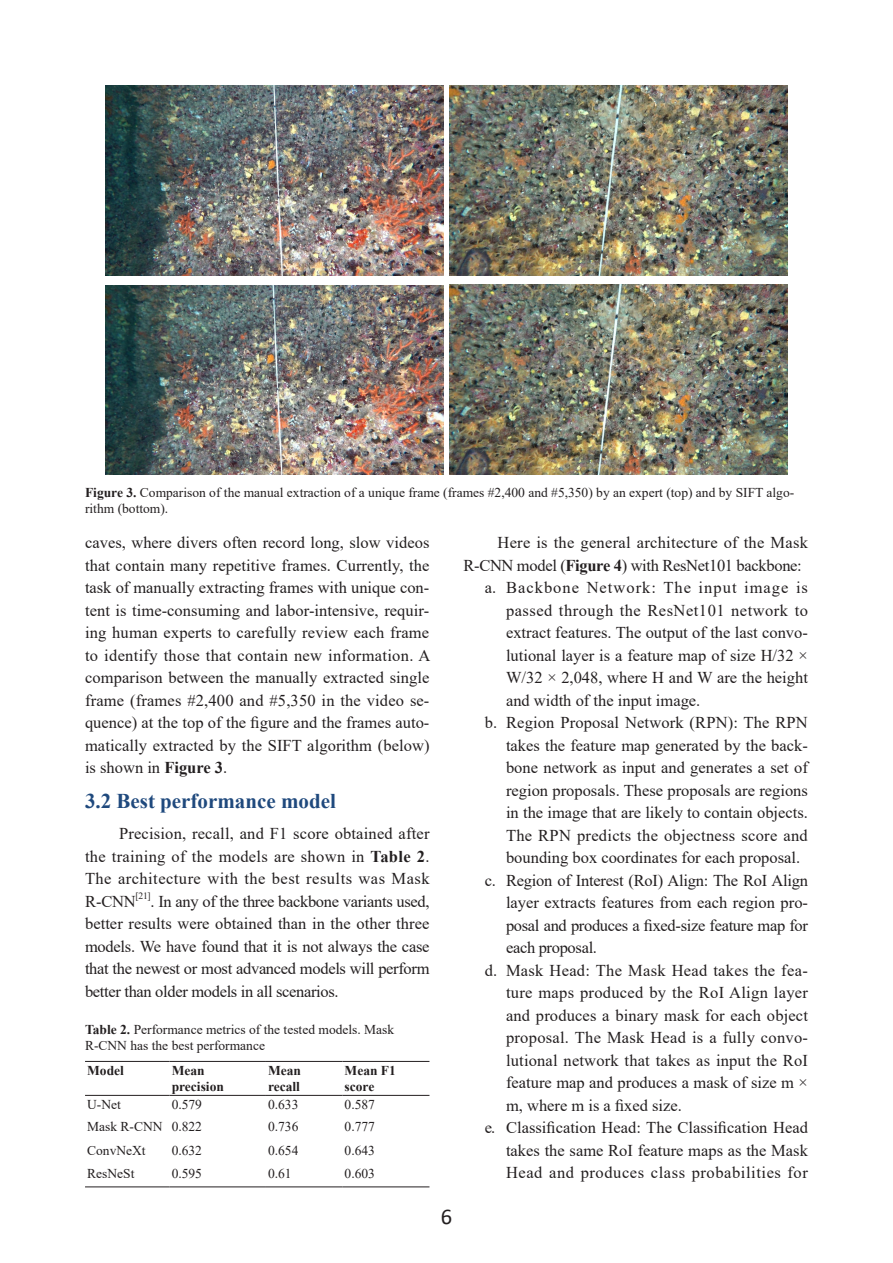
<style>
.page{position:relative;width:893px;height:1263px;background:#fff}
.page>*{position:absolute;margin:0;border:0;box-sizing:border-box;transform-origin:0 0}
.t1{font:22.5px "Calibri";color:#231f20}
.二级标题{font:700 21px "Times New Roman";color:#1f497d}
.正文{font:16.5px/22.5px "Times New Roman";color:#231f20;text-align:justify}
.图说表注{font:13.5px/16.5px "Times New Roman";color:#231f20}
.表格字体{font:13.5px "Times New Roman";color:#231f20}
.表格字体-2{font:700 13.5px "Times New Roman";color:#231f20}
.正文-2{font:9.6px "Times New Roman";color:#231f20}
.s1{font-weight:700}
</style>
<div class="page">
<hr style="left:85px;top:1061px;width:85px;height:1px;background:#231f20">
<hr style="left:170px;top:1061px;width:96px;height:1px;background:#231f20">
<hr style="left:266px;top:1061px;width:76px;height:1px;background:#231f20">
<hr style="left:342px;top:1061px;width:87px;height:1px;background:#231f20">
<hr style="left:85px;top:1095px;width:85px;height:1px;background:#231f20">
<hr style="left:170px;top:1095px;width:96px;height:1px;background:#231f20">
<hr style="left:266px;top:1095px;width:76px;height:1px;background:#231f20">
<hr style="left:342px;top:1095px;width:87px;height:1px;background:#231f20">
<hr style="left:85px;top:1186px;width:85px;height:1px;background:#231f20">
<hr style="left:170px;top:1186px;width:96px;height:1px;background:#231f20">
<hr style="left:266px;top:1186px;width:76px;height:1px;background:#231f20">
<hr style="left:342px;top:1186px;width:87px;height:1px;background:#231f20">
<img style="left:105px;top:85px;width:338px;height:190px">
<img style="left:450px;top:85px;width:337px;height:190px">
<img style="left:106px;top:285px;width:337px;height:190px">
<img style="left:450px;top:285px;width:337px;height:190px">
<p class="图说表注" style="left:85px;top:483px;width:711px"><span class="s1">Figure 3.</span> Comparison of the manual extraction of a unique frame (frames #2,400 and #5,350) by an expert (top) and by SIFT algo&shy;rithm (bottom).</p>
<p class="正文" style="left:85px;top:531px;width:347px">caves, where divers often record long, slow videos that contain many repetitive frames. Currently, the task of manually extracting frames with unique con&shy;tent is time-consuming and labor-intensive, requir&shy;ing human experts to carefully review each frame to identify those that contain new information. A comparison between the manually extracted single frame (frames #2,400 and #5,350 in the video se&shy;quence) at the top of the figure and the frames auto&shy;matically extracted by the SIFT algorithm (below) is shown in <span class="s1">Figure 3</span>.</p>
<p class="二级标题" style="left:85px;top:786px;width:252px">3.2 Best performance model</p>
<p class="正文" style="left:85px;top:822px;width:346px;text-indent:34px">Precision, recall, and F1 score obtained after the training of the models are shown in <span class="s1">Table 2</span>.<br>The architecture with the best results was Mask R-CNN</p>
<p class="正文-2" style="left:135px;top:889px;width:17px">[21]</p>
<p class="正文" style="left:85px;top:890px;width:346px;text-indent:66px">. In any of the three backbone variants used, better results were obtained than in the other three models. We have found that it is not always the case that the newest or most advanced models will perform better than older models in all scenarios.</p>
<p class="图说表注" style="left:85px;top:1021px;width:311px"><span class="s1">Table 2.</span> Performance metrics of the tested models. Mask<br>R-CNN has the best performance</p>
<p class="表格字体-2" style="left:87px;top:1060px;width:38px">Model</p>
<p class="表格字体-2" style="left:172px;top:1060px;width:34px">Mean</p>
<p class="表格字体-2" style="left:172px;top:1077px;width:54px">precision</p>
<p class="表格字体-2" style="left:345px;top:1060px;width:53px">Mean F1</p>
<p class="表格字体-2" style="left:345px;top:1077px;width:31px">score</p>
<p class="表格字体-2" style="left:268px;top:1060px;width:34px">Mean</p>
<p class="表格字体-2" style="left:268px;top:1077px;width:33px">recall</p>
<p class="表格字体" style="left:87px;top:1095px;width:35px">U-Net</p>
<p class="表格字体" style="left:172px;top:1095px;width:32px">0.579</p>
<p class="表格字体" style="left:268px;top:1095px;width:32px">0.633</p>
<p class="表格字体" style="left:345px;top:1095px;width:32px">0.587</p>
<p class="表格字体" style="left:87px;top:1117px;width:77px">Mask R-CNN</p>
<p class="表格字体" style="left:172px;top:1117px;width:32px">0.822</p>
<p class="表格字体" style="left:268px;top:1117px;width:32px">0.736</p>
<p class="表格字体" style="left:345px;top:1117px;width:32px">0.777</p>
<p class="表格字体" style="left:87px;top:1141px;width:60px">ConvNeXt</p>
<p class="表格字体" style="left:172px;top:1141px;width:32px">0.632</p>
<p class="表格字体" style="left:268px;top:1141px;width:32px">0.654</p>
<p class="表格字体" style="left:345px;top:1141px;width:32px">0.643</p>
<p class="表格字体" style="left:87px;top:1163px;width:49px">ResNeSt</p>
<p class="表格字体" style="left:172px;top:1163px;width:32px">0.595</p>
<p class="表格字体" style="left:268px;top:1163px;width:25px">0.61</p>
<p class="表格字体" style="left:345px;top:1163px;width:32px">0.603</p>
<h1 class="t1" style="left:441px;top:1201px;width:13px">6</h1>
<p class="正文" style="left:463px;top:531px;width:346px;text-indent:34px">Here is the general architecture of the Mask<br>R-CNN model (<span class="s1">Figure 4</span>) with ResNet101 backbone:</p>
<p class="正文" style="left:506px;top:576px;width:303px;text-indent:-21px">a. Backbone Network: The input image is passed through the ResNet101 network to extract features. The output of the last convo&shy;lutional layer is a feature map of size H/32 × W/32 × 2,048, where H and W are the height and width of the input image.</p>
<p class="正文" style="left:506px;top:711px;width:303px;text-indent:-21px">b. Region Proposal Network (RPN): The RPN takes the feature map generated by the back&shy;bone network as input and generates a set of region proposals. These proposals are regions in the image that are likely to contain objects.<br>The RPN predicts the objectness score and bounding box coordinates for each proposal.</p>
<p class="正文" style="left:506px;top:868px;width:304px;text-indent:-21px">c. Region of Interest (RoI) Align: The RoI Align layer extracts features from each region pro&shy;posal and produces a fixed-size feature map for each proposal.</p>
<p class="正文" style="left:506px;top:958px;width:303px;text-indent:-21px">d. Mask Head: The Mask Head takes the fea&shy;ture maps produced by the RoI Align layer and produces a binary mask for each object proposal. The Mask Head is a fully convo&shy;lutional network that takes as input the RoI feature map and produces a mask of size m × m, where m is a fixed size.</p>
<p class="正文" style="left:506px;top:1116px;width:303px;text-indent:-21px">e. Classification Head: The Classification Head takes the same RoI feature maps as the Mask Head and produces class probabilities for</p>
</div>
